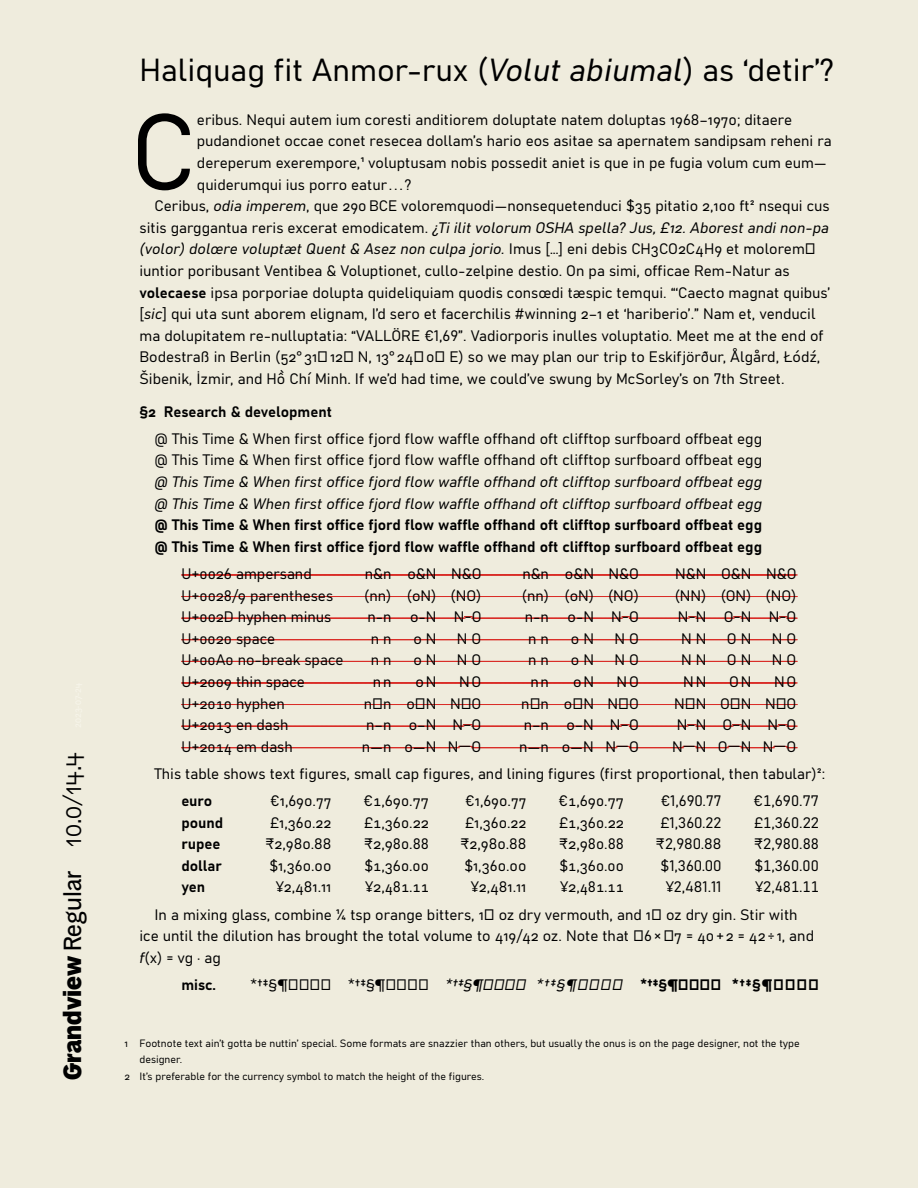
<style>
.page{position:relative;width:918px;height:1188px;background:#efecdd}
.page>*{position:absolute;margin:0;border:0;box-sizing:border-box;transform-origin:0 0}
.t1{font:106.2px "Grandview";color:#000}
.t2{font:31.5px "Grandview";color:#000}
.t3{font:700 24px "Zetkin";color:#000}
.t4{font:15px/21.6px "Grandview";color:#000}
.t5{font:italic 15px/21.6px "Grandview";color:#000}
.t6{font:700 15px/21.6px "Grandview";color:#000}
.t7{font:10.5px/16.6px "Grandview";color:#000}
.s1{font-weight:400}
.s2{font-weight:300}
.s3{font-style:italic}
.s4{font-style:normal}
.s5{font-weight:700}
</style>
<div class="page">
<svg style="left:182px;top:575px;width:615px;height:1px"></svg>
<svg style="left:182px;top:596px;width:615px;height:1px"></svg>
<svg style="left:182px;top:617px;width:615px;height:2px"></svg>
<svg style="left:182px;top:639px;width:615px;height:1px"></svg>
<svg style="left:182px;top:661px;width:615px;height:1px"></svg>
<svg style="left:182px;top:683px;width:615px;height:1px"></svg>
<svg style="left:182px;top:704px;width:615px;height:1px"></svg>
<svg style="left:182px;top:725px;width:615px;height:2px"></svg>
<svg style="left:182px;top:746px;width:615px;height:2px"></svg>
<h3 class="t3" style="left:56px;top:1080px;width:329px;rotate:-90deg">Grandview <span class="s1">Regular</span> <span class="s2">10.0/14.4</span></h3>
<h2 class="t2" style="left:140px;top:46px;width:696px">Haliquag fit Anmor-rux (<span class="s3">Volut abiumal</span>) as ‘detir’?</h2>
<h1 class="t1" style="left:130px;top:72px;width:68px">C</h1>
<p class="t4" style="left:197px;top:108px;width:597px">eribus. Nequi autem ium coresti anditiorem doluptate natem doluptas 1968–1970; ditaere</p>
<p class="t4" style="left:197px;top:129px;width:636px">pudandionet occae conet resecea dollam’s hario eos asitae sa apernatem sandipsam reheni ra</p>
<p class="t4" style="left:197px;top:151px;width:631px">dereperum exerempore,1 voluptusam nobis possedit aniet is que in pe fugia volum cum eum—</p>
<p class="t4" style="left:197px;top:172px;width:216px">quiderumqui ius porro eatur . . . ?</p>
<p class="t4" style="left:155px;top:194px;width:677px">Ceribus, <span class="s3">odia imperem</span>, que 290 BCE voloremquodi—nonsequetenduci $35 pitatio 2,100 ft² nsequi cus</p>
<p class="t5" style="left:140px;top:216px;width:691px"><span class="s4">sitis garggantua reris excerat emodicatem.</span> ¿Ti ilit volorum OSHA spella? Jus, £12. Aborest andi non-pa</p>
<p class="t5" style="left:140px;top:237px;width:678px">(volor) dolœre voluptæt Quent &amp; Asez non culpa jorio. <span class="s4">Imus […] eni debis CH3CO2C4H9 et molorem‐</span></p>
<p class="t4" style="left:140px;top:259px;width:652px">iuntior poribusant Ventibea &amp; Voluptionet, cullo-zelpine destio. On pa simi, officae Rem-Natur as</p>
<p class="t4" style="left:140px;top:280px;width:692px"><span class="s5">volecaese</span> ipsa porporiae dolupta quideliquiam quodis consœdi tæspic temqui. “‘Caecto magnat quibus’</p>
<p class="t4" style="left:140px;top:302px;width:678px">[<span class="s3">sic</span>] qui uta sunt aborem elignam, I’d sero et facerchilis #winning 2–1 et ‘hariberio’.” Nam et, venducil</p>
<p class="t4" style="left:140px;top:324px;width:686px">ma dolupitatem re-nulluptatia: “VALLÖRE €1,69”. Vadiorporis inulles voluptatio. Meet me at the end of</p>
<p class="t4" style="left:140px;top:345px;width:682px">Bodestraß in Berlin (52°31′ 12″ N, 13°24′ 0″ E) so we may plan our trip to Eskifjörður, Ålgård, Łódź,</p>
<p class="t4" style="left:140px;top:367px;width:647px">Šibenik, İzmir, and Hồ Chí Minh. If we’d had time, we could’ve swung by McSorley’s on 7th Street.</p>
<p class="t6" style="left:140px;top:400px;width:194px">§2 Research &amp; development</p>
<p class="t4" style="left:155px;top:427px;width:609px">@ This Time &amp; When first office fjord flow waffle offhand oft clifftop surfboard offbeat egg @ This Time &amp; When first office fjord flow waffle offhand oft clifftop surfboard offbeat egg</p>
<p class="t5" style="left:155px;top:470px;width:609px">@ This Time &amp; When first office fjord flow waffle offhand oft clifftop surfboard offbeat egg @ This Time &amp; When first office fjord flow waffle offhand oft clifftop surfboard offbeat egg</p>
<p class="t6" style="left:155px;top:513px;width:609px">@ This Time &amp; When first office fjord flow waffle offhand oft clifftop surfboard offbeat egg @ This Time &amp; When first office fjord flow waffle offhand oft clifftop surfboard offbeat egg</p>
<p class="t4" style="left:182px;top:562px;width:132px">U+0026 ampersand</p>
<p class="t4" style="left:365px;top:562px;width:118px">n&amp;n o&amp;N N&amp;O</p>
<p class="t4" style="left:522px;top:562px;width:118px">n&amp;n o&amp;N N&amp;O</p>
<p class="t4" style="left:675px;top:562px;width:123px">N&amp;N O&amp;N N&amp;O</p>
<p class="t4" style="left:182px;top:583px;width:153px">U+0028/9 parentheses</p>
<p class="t4" style="left:364px;top:583px;width:119px">(nn) (oN) (NO)</p>
<p class="t4" style="left:522px;top:583px;width:119px">(nn) (oN) (NO)</p>
<p class="t4" style="left:675px;top:583px;width:123px">(NN) (ON) (NO)</p>
<p class="t4" style="left:182px;top:605px;width:151px">U+002D hyphen minus</p>
<p class="t4" style="left:367px;top:605px;width:116px">n-n o-N N-O</p>
<p class="t4" style="left:525px;top:605px;width:116px">n-n o-N N-O</p>
<p class="t4" style="left:678px;top:605px;width:120px">N-N O-N N-O</p>
<p class="t4" style="left:181px;top:627px;width:95px">U+0020 space</p>
<p class="t4" style="left:371px;top:627px;width:22px">n n</p>
<p class="t4" style="left:413px;top:627px;width:25px">o N</p>
<p class="t4" style="left:457px;top:627px;width:26px">N O</p>
<p class="t4" style="left:528px;top:627px;width:22px">n n</p>
<p class="t4" style="left:571px;top:627px;width:25px">o N</p>
<p class="t4" style="left:614px;top:627px;width:26px">N O</p>
<p class="t4" style="left:681px;top:627px;width:27px">N N</p>
<p class="t4" style="left:727px;top:627px;width:26px">O N</p>
<p class="t4" style="left:772px;top:627px;width:26px">N O</p>
<p class="t4" style="left:181px;top:648px;width:164px">U+00A0 no-break space</p>
<p class="t4" style="left:371px;top:648px;width:22px">n n</p>
<p class="t4" style="left:413px;top:648px;width:25px">o N</p>
<p class="t4" style="left:457px;top:648px;width:26px">N O</p>
<p class="t4" style="left:528px;top:648px;width:22px">n n</p>
<p class="t4" style="left:571px;top:648px;width:25px">o N</p>
<p class="t4" style="left:614px;top:648px;width:26px">N O</p>
<p class="t4" style="left:681px;top:648px;width:27px">N N</p>
<p class="t4" style="left:727px;top:648px;width:26px">O N</p>
<p class="t4" style="left:772px;top:648px;width:26px">N O</p>
<p class="t4" style="left:181px;top:670px;width:125px">U+2009 thin space</p>
<p class="t4" style="left:373px;top:670px;width:20px">nn</p>
<p class="t4" style="left:416px;top:670px;width:22px">oN</p>
<p class="t4" style="left:459px;top:670px;width:24px">NO</p>
<p class="t4" style="left:530px;top:670px;width:20px">nn</p>
<p class="t4" style="left:573px;top:670px;width:22px">oN</p>
<p class="t4" style="left:617px;top:670px;width:24px">NO</p>
<p class="t4" style="left:683px;top:670px;width:25px">NN</p>
<p class="t4" style="left:729px;top:670px;width:24px">ON</p>
<p class="t4" style="left:774px;top:670px;width:24px">NO</p>
<p class="t4" style="left:181px;top:691px;width:105px">U+2010 hyphen</p>
<p class="t4" style="left:364px;top:691px;width:119px">n‐n o‐N N‐O</p>
<p class="t4" style="left:521px;top:691px;width:119px">n‐n o‐N N‐O</p>
<p class="t4" style="left:674px;top:691px;width:124px">N‐N O‐N N‐O</p>
<p class="t4" style="left:181px;top:713px;width:108px">U+2013 en dash</p>
<p class="t4" style="left:366px;top:713px;width:117px">n–n o–N N–O</p>
<p class="t4" style="left:524px;top:713px;width:117px">n–n o–N N–O</p>
<p class="t4" style="left:677px;top:713px;width:121px">N–N O–N N–O</p>
<p class="t4" style="left:181px;top:735px;width:113px">U+2014 em dash</p>
<p class="t4" style="left:362px;top:735px;width:121px">n—n o—N N—O</p>
<p class="t4" style="left:519px;top:735px;width:121px">n—n o—N N—O</p>
<p class="t4" style="left:154px;top:732px;width:672px;line-height:27.2px;text-indent:518px">N—N O—N N—O<br>This table shows text figures, small cap figures, and lining figures (first proportional, then tabular)2:</p>
<p class="t6" style="left:181px;top:789px;width:32px">euro</p>
<p class="t4" style="left:270px;top:789px;width:63px">€1,690.77</p>
<p class="t4" style="left:364px;top:789px;width:67px">€1,690.77</p>
<p class="t4" style="left:465px;top:789px;width:63px">€1,690.77</p>
<p class="t4" style="left:559px;top:789px;width:67px">€1,690.77</p>
<p class="t4" style="left:661px;top:789px;width:62px">€1,690.77</p>
<p class="t4" style="left:754px;top:789px;width:67px">€1,690.77</p>
<p class="t6" style="left:181px;top:811px;width:43px">pound</p>
<p class="t4" style="left:270px;top:810px;width:63px">£1,360.22</p>
<p class="t4" style="left:364px;top:810px;width:66px">£1,360.22</p>
<p class="t4" style="left:465px;top:810px;width:63px">£1,360.22</p>
<p class="t4" style="left:559px;top:810px;width:66px">£1,360.22</p>
<p class="t4" style="left:661px;top:810px;width:62px">£1,360.22</p>
<p class="t4" style="left:754px;top:810px;width:66px">£1,360.22</p>
<p class="t6" style="left:181px;top:832px;width:41px">rupee</p>
<p class="t4" style="left:265px;top:832px;width:68px">₹2,980.88</p>
<p class="t4" style="left:364px;top:832px;width:67px">₹2,980.88</p>
<p class="t4" style="left:460px;top:832px;width:68px">₹2,980.88</p>
<p class="t4" style="left:559px;top:832px;width:67px">₹2,980.88</p>
<p class="t4" style="left:656px;top:832px;width:67px">₹2,980.88</p>
<p class="t4" style="left:754px;top:832px;width:67px">₹2,980.88</p>
<p class="t6" style="left:181px;top:854px;width:42px">dollar</p>
<p class="t4" style="left:269px;top:854px;width:64px">$1,360.00</p>
<p class="t4" style="left:364px;top:854px;width:66px">$1,360.00</p>
<p class="t4" style="left:464px;top:854px;width:64px">$1,360.00</p>
<p class="t4" style="left:559px;top:854px;width:66px">$1,360.00</p>
<p class="t4" style="left:661px;top:854px;width:62px">$1,360.00</p>
<p class="t4" style="left:754px;top:854px;width:66px">$1,360.00</p>
<p class="t6" style="left:181px;top:875px;width:25px">yen</p>
<p class="t4" style="left:276px;top:875px;width:57px">¥2,481.11</p>
<p class="t4" style="left:366px;top:875px;width:65px">¥2,481.11</p>
<p class="t4" style="left:471px;top:875px;width:57px">¥2,481.11</p>
<p class="t4" style="left:561px;top:875px;width:65px">¥2,481.11</p>
<p class="t4" style="left:666px;top:875px;width:57px">¥2,481.11</p>
<p class="t4" style="left:154px;top:872px;width:666px;line-height:27.2px;text-indent:601px">¥2,481.11<br>In a mixing glass, combine ¼ tsp orange bitters, 1⅓ oz dry vermouth, and 1⅞ oz dry gin. Stir with</p>
<p class="t4" style="left:139px;top:924px;width:676px">ice until the dilution has brought the total volume to 419/42 oz. Note that −6× −7 = 40+2 = 42÷ 1, and <span class="s3">f</span>(x) = vg · ag</p>
<p class="t6" style="left:181px;top:973px;width:36px">misc.</p>
<p class="t4" style="left:251px;top:973px;width:47px">*†‡§¶❦→↣☞</p>
<p class="t4" style="left:348px;top:973px;width:47px">*†‡§¶❦→↣☞</p>
<p class="t5" style="left:446px;top:973px;width:58px">*†‡§¶❦→↣☞</p>
<p class="t5" style="left:536px;top:973px;width:63px">*†‡§¶❦→↣☞</p>
<p class="t6" style="left:641px;top:973px;width:57px">*†‡§¶❦→↣☞</p>
<p class="t6" style="left:732px;top:973px;width:65px">*†‡§¶❦→↣☞</p>
<p class="t7" style="left:140px;top:1034px;width:662px;text-indent:-15px">1 Footnote text ain’t gotta be nuttin’ special. Some formats are snazzier than others, but usually the onus is on the page designer, not the type designer.</p>
<p class="t7" style="left:124px;top:1067px;width:361px">2 It’s preferable for the currency symbol to match the height of the figures.</p>
</div>
